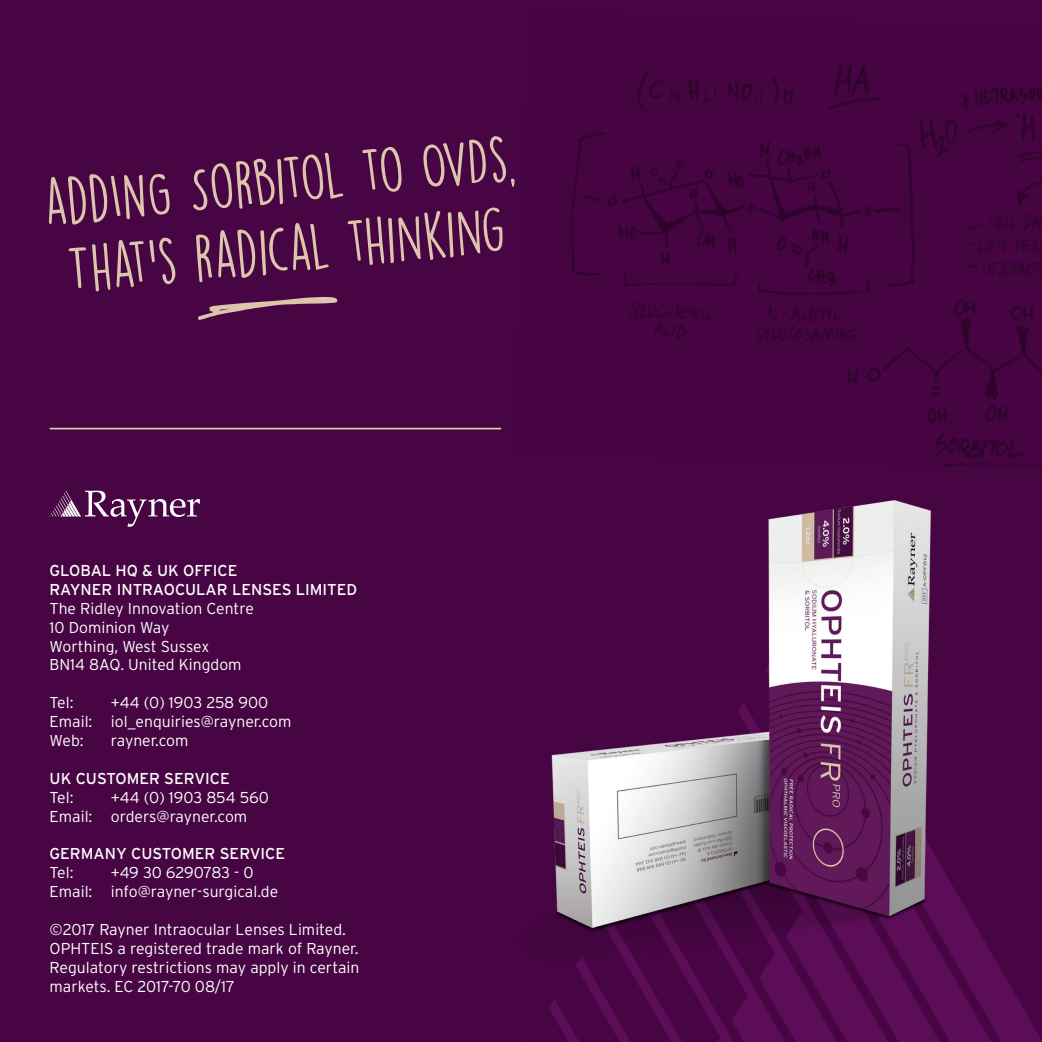
<style>
.page{position:relative;width:1042px;height:1042px;background:#470643}
.page>*{position:absolute;margin:0;border:0;box-sizing:border-box;transform-origin:0 0}
.t1{font:57.75px/69.5px "DK Lemon Yellow Sun";color:#dcc4ad;text-align:center}
.t2{font:300 15.75px/18.9px "Interstate";color:#fff}
.t3{font:15.75px/18.9px "Interstate";color:#fff}
</style>
<div class="page">
<img style="left:571px;top:65px;width:471px;height:402px">
<svg style="left:991px;top:953px;width:51px;height:89px"></svg>
<svg style="left:940px;top:936px;width:51px;height:106px;fill:#5b0e57"></svg>
<svg style="left:888px;top:1013px;width:52px;height:29px;fill:#5b0e57"></svg>
<svg style="left:837px;top:1013px;width:51px;height:29px"></svg>
<svg style="left:552px;top:1013px;width:285px;height:29px"></svg>
<svg style="left:198px;top:297px;width:140px;height:23px"></svg>
<hr style="left:50px;top:428px;width:451px;height:1px;background:#dcc4ad">
<img style="left:549px;top:500px;width:432px;height:513px">
<svg style="left:50px;top:490px;width:150px;height:37px"></svg>
<h1 class="t1" style="left:41px;top:166px;width:475px;rotate:-5deg">addING Sorbitol to OVDs,<br>That’s radical thinking</h1>
<p class="t3" style="left:50px;top:561px;width:309px">GLOBAL HQ &amp; UK OFFICE<br>RAYNER INTRAOCULAR LENSES LIMITED</p>
<p class="t2" style="left:50px;top:598px;width:206px">The Ridley Innovation Centre<br>10 Dominion Way<br>Worthing, West Sussex<br>BN14 8AQ. United Kingdom</p>
<p class="t2" style="left:50px;top:693px;width:25px">Tel:</p>
<p class="t2" style="left:50px;top:693px;width:243px;text-indent:61px">+44 (0) 1903 258 900<br>Email: iol_enquiries@rayner.com<br>Web:</p>
<p class="t2" style="left:111px;top:731px;width:79px">rayner.com</p>
<p class="t3" style="left:50px;top:769px;width:182px">UK CUSTOMER SERVICE</p>
<p class="t2" style="left:50px;top:787px;width:25px">Tel:</p>
<p class="t2" style="left:50px;top:787px;width:221px;text-indent:61px">+44 (0) 1903 854 560<br>Email: orders@rayner.com</p>
<p class="t3" style="left:50px;top:844px;width:237px">GERMANY CUSTOMER SERVICE</p>
<p class="t2" style="left:50px;top:863px;width:25px">Tel:</p>
<p class="t2" style="left:50px;top:863px;width:230px;text-indent:61px">+49 30 6290783 - 0<br>Email: info@rayner-surgical.de</p>
<p class="t2" style="left:50px;top:920px;width:311px">©2017 Rayner Intraocular Lenses Limited.<br>OPHTEIS a registered trade mark of Rayner.<br>Regulatory restrictions may apply in certain markets. EC 2017-70 08/17</p>
</div>
